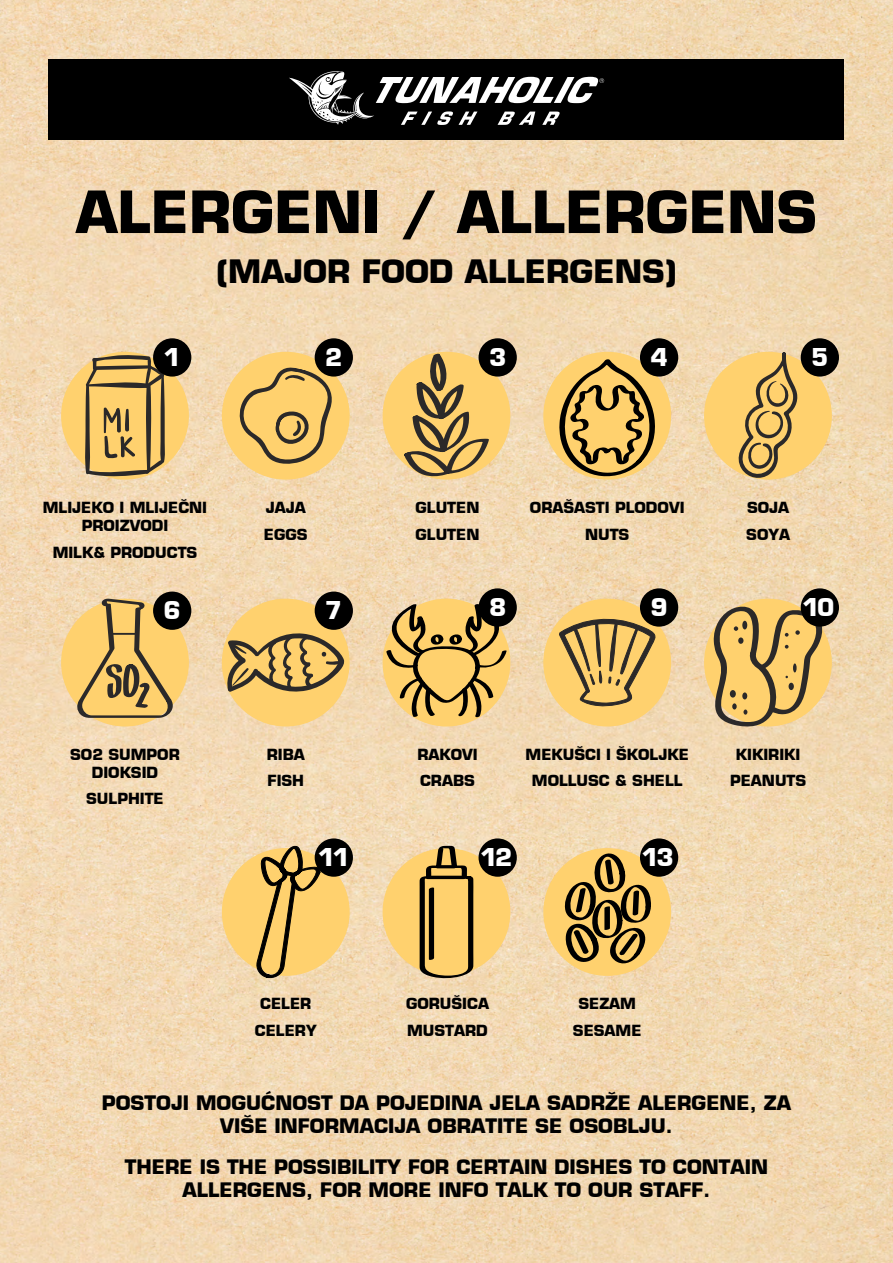
<style>
.page{position:relative;width:893px;height:1263px;background:#fff}
.page>*{position:absolute;margin:0;border:0;box-sizing:border-box;transform-origin:0 0}
.t1{font:700 56.7px "Europe";color:#000}
.t2{font:700 31.5px "Europe";color:#000}
.t3{font:700 24px "Europe";letter-spacing:-.1em;color:#fff}
.t4{font:700 19.5px/23.4px "Europe";color:#000;text-align:center}
.t5{font:700 15px/26.5px "Europe";color:#000;text-align:center}
</style>
<div class="page">
<img style="left:0;top:0;width:893px;height:1263px">
<div style="left:61px;top:352px;width:128px;height:128px;background:#ffd16e;border-radius:50%"></div>
<svg style="left:84px;top:355px;width:81px;height:123px"></svg>
<div style="left:222px;top:352px;width:128px;height:128px;background:#ffd16e;border-radius:50%"></div>
<svg style="left:235px;top:365px;width:104px;height:100px"></svg>
<div style="left:383px;top:352px;width:127px;height:128px;background:#ffd16e;border-radius:50%"></div>
<svg style="left:403px;top:353px;width:86px;height:124px"></svg>
<div style="left:704px;top:352px;width:128px;height:128px;background:#ffd16e;border-radius:50%"></div>
<svg style="left:734px;top:351px;width:65px;height:130px"></svg>
<div style="left:543px;top:352px;width:128px;height:128px;background:#ffd16e;border-radius:50%"></div>
<svg style="left:559px;top:359px;width:106px;height:118px"></svg>
<div style="left:543px;top:848px;width:128px;height:128px;background:#ffd16e;border-radius:50%"></div>
<svg style="left:563px;top:852px;width:88px;height:114px"></svg>
<div style="left:222px;top:848px;width:128px;height:128px;background:#ffd16e;border-radius:50%"></div>
<svg style="left:254px;top:844px;width:68px;height:136px"></svg>
<div style="left:383px;top:848px;width:127px;height:128px;background:#ffd16e;border-radius:50%"></div>
<svg style="left:420px;top:845px;width:53px;height:134px"></svg>
<div style="left:704px;top:599px;width:128px;height:127px;background:#ffd16e;border-radius:50%"></div>
<svg style="left:713px;top:606px;width:110px;height:121px"></svg>
<div style="left:742px;top:621px;width:5px;height:8px;background:#2b2929;border-radius:50%"></div>
<div style="left:222px;top:599px;width:128px;height:127px;background:#ffd16e;border-radius:50%"></div>
<svg style="left:225px;top:632px;width:121px;height:62px"></svg>
<div style="left:543px;top:599px;width:128px;height:127px;background:#ffd16e;border-radius:50%"></div>
<svg style="left:558px;top:614px;width:99px;height:206px"></svg>
<div style="left:383px;top:599px;width:127px;height:127px;background:#ffd16e;border-radius:50%"></div>
<svg style="left:386px;top:603px;width:121px;height:115px"></svg>
<div style="left:61px;top:599px;width:128px;height:127px;background:#ffd16e;border-radius:50%"></div>
<svg style="left:76px;top:598px;width:97px;height:120px"></svg>
<div style="left:153px;top:338px;width:38px;height:39px;background:#000;border-radius:50%"></div>
<div style="left:801px;top:588px;width:38px;height:39px;background:#000;border-radius:50%"></div>
<div style="left:315px;top:838px;width:38px;height:39px;background:#000;border-radius:50%"></div>
<div style="left:315px;top:338px;width:38px;height:39px;background:#000;border-radius:50%"></div>
<div style="left:479px;top:338px;width:38px;height:39px;background:#000;border-radius:50%"></div>
<div style="left:640px;top:338px;width:38px;height:39px;background:#000;border-radius:50%"></div>
<div style="left:801px;top:338px;width:38px;height:39px;background:#000;border-radius:50%"></div>
<div style="left:153px;top:591px;width:38px;height:39px;background:#000;border-radius:50%"></div>
<div style="left:315px;top:591px;width:38px;height:39px;background:#000;border-radius:50%"></div>
<div style="left:479px;top:588px;width:38px;height:39px;background:#000;border-radius:50%"></div>
<div style="left:640px;top:588px;width:38px;height:39px;background:#000;border-radius:50%"></div>
<div style="left:479px;top:838px;width:38px;height:39px;background:#000;border-radius:50%"></div>
<div style="left:640px;top:838px;width:38px;height:39px;background:#000;border-radius:50%"></div>
<div style="left:49px;top:59px;width:795px;height:81px;background:#000"></div>
<svg style="left:289px;top:71px;width:315px;height:54px"></svg>
<h1 class="t1" style="left:76px;top:177px;width:743px">ALERGENI / ALLERGENS</h1>
<h2 class="t2" style="left:216px;top:252px;width:462px">(MAJOR FOOD ALLERGENS)</h2>
<h3 class="t3" style="left:164px;top:342px;width:19px">1</h3>
<p class="t5" style="left:43px;top:498px;width:166px;line-height:18px">MLIJEKO I MLIJEČNI<br>PROIZVODI</p>
<p class="t5" style="left:53px;top:539px;width:146px">MILK&amp; PRODUCTS</p>
<h3 class="t3" style="left:325px;top:342px;width:19px">2</h3>
<h3 class="t3" style="left:489px;top:342px;width:19px">3</h3>
<h3 class="t3" style="left:650px;top:342px;width:19px">4</h3>
<h3 class="t3" style="left:811px;top:342px;width:19px">5</h3>
<p class="t5" style="left:264px;top:494px;width:45px;text-align:left">JAJA<br>EGGS</p>
<p class="t5" style="left:416px;top:494px;width:65px;text-align:left">GLUTEN<br>GLUTEN</p>
<p class="t5" style="left:530px;top:494px;width:156px">ORAŠASTI PLODOVI<br>NUTS</p>
<p class="t5" style="left:746px;top:494px;width:45px;text-align:left">SOJA<br>SOYA</p>
<h3 class="t3" style="left:164px;top:595px;width:19px">6</h3>
<h3 class="t3" style="left:325px;top:595px;width:19px">7</h3>
<h3 class="t3" style="left:489px;top:592px;width:19px">8</h3>
<h3 class="t3" style="left:650px;top:592px;width:19px">9</h3>
<h3 class="t3" style="left:802px;top:592px;width:34px">10</h3>
<p class="t5" style="left:70px;top:745px;width:111px;line-height:18px">SO2 SUMPOR<br>DIOKSID</p>
<p class="t5" style="left:86px;top:785px;width:79px">SULPHITE</p>
<p class="t5" style="left:267px;top:741px;width:40px;text-align:left">RIBA<br>FISH</p>
<h3 class="t3" style="left:318px;top:842px;width:34px">11</h3>
<p class="t5" style="left:417px;top:741px;width:62px;text-align:left">RAKOVI<br>CRABS</p>
<p class="t5" style="left:526px;top:741px;width:165px">MEKUŠCI I ŠKOLJKE<br>MOLLUSC &amp; SHELL</p>
<h3 class="t3" style="left:480px;top:842px;width:34px">12</h3>
<h3 class="t3" style="left:642px;top:842px;width:34px">13</h3>
<p class="t5" style="left:730px;top:741px;width:78px">KIKIRIKI<br>PEANUTS</p>
<p class="t5" style="left:255px;top:990px;width:63px">CELER<br>CELERY</p>
<p class="t5" style="left:406px;top:990px;width:84px;text-align:left">GORUŠICA<br>MUSTARD</p>
<p class="t5" style="left:573px;top:990px;width:70px">SEZAM<br>SESAME</p>
<h3 class="t4" style="left:102px;top:1091px;width:691px">POSTOJI MOGUĆNOST DA POJEDINA JELA SADRŽE ALERGENE, ZA<br>VIŠE INFORMACIJA OBRATITE SE OSOBLJU.</h3>
<h3 class="t4" style="left:125px;top:1154px;width:645px">THERE IS THE POSSIBILITY FOR CERTAIN DISHES TO CONTAIN<br>ALLERGENS, FOR MORE INFO TALK TO OUR STAFF.</h3>
</div>
